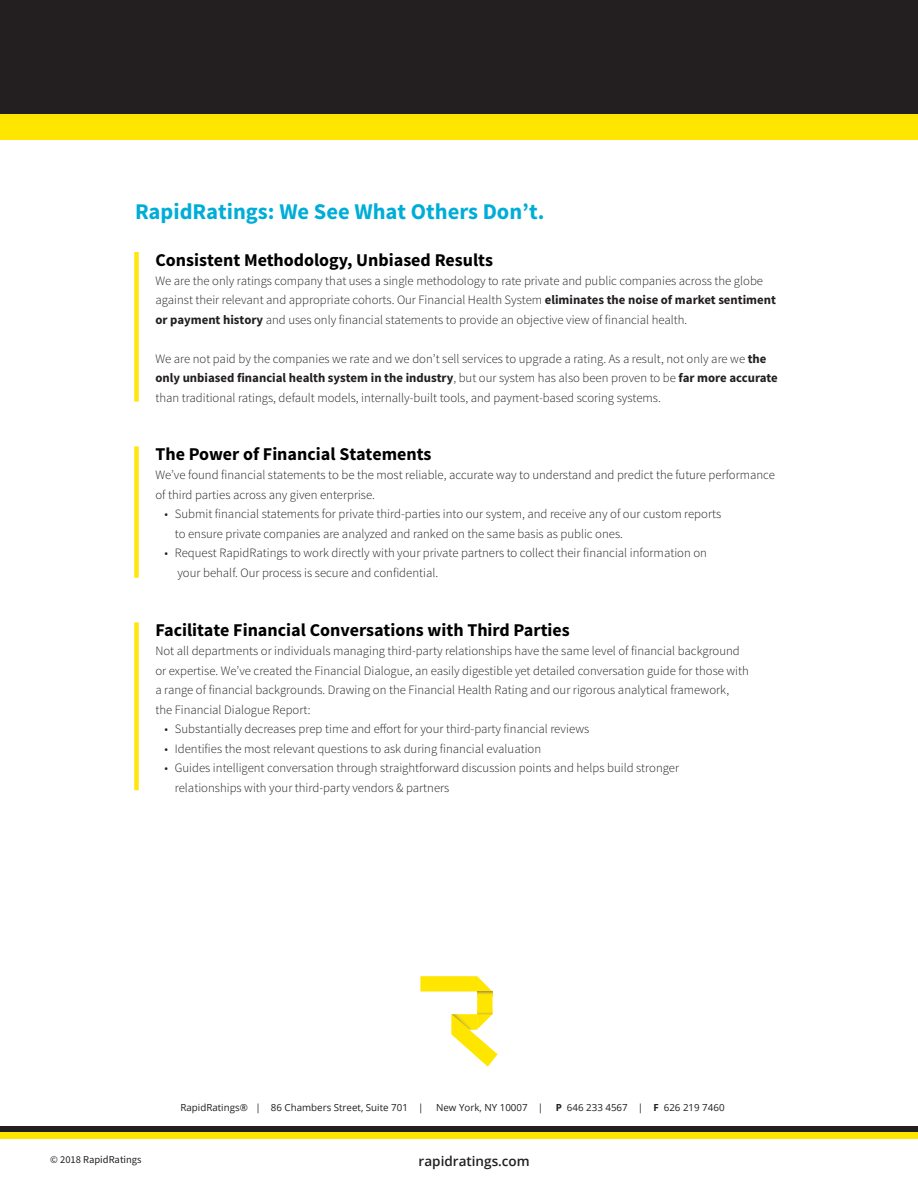
<style>
.page{position:relative;width:918px;height:1188px;background:#fff}
.page>*{position:absolute;margin:0;border:0;box-sizing:border-box;transform-origin:0 0}
.t1{font:700 22.5px "Source Sans Pro";color:#00add8}
.t2{font:700 18px "Source Sans Pro";color:#000}
.t3{font:600 13.5px "Open Sans";color:#231f20}
.t4{font:300 12.75px/19.5px "Source Sans Pro";color:#231f20}
.t5{font:10.5px "Source Sans Pro";color:#231f20}
.t6{font:9.75px "Open Sans";color:#231f20}
.s1{font-weight:700}
</style>
<div class="page">
<svg style="left:420px;top:976px;width:78px;height:91px"></svg>
<div style="left:0;top:1126px;width:918px;height:6px;background:#231f20"></div>
<div style="left:0;top:1132px;width:918px;height:7px;background:#ffe601"></div>
<div style="left:0;top:0;width:918px;height:139px;background:#231f20"></div>
<div style="left:0;top:114px;width:918px;height:25px;background:#ffe601"></div>
<div style="left:134px;top:252px;width:5px;height:150px;background:#ffe60e"></div>
<div style="left:134px;top:622px;width:5px;height:168px;background:#ffe60e"></div>
<div style="left:134px;top:446px;width:5px;height:132px;background:#ffe60e"></div>
<p class="t1" style="left:135px;top:197px;width:411px">RapidRatings: We See What Others Don’t.</p>
<p class="t2" style="left:155px;top:248px;width:339px">Consistent Methodology, Unbiased Results</p>
<p class="t4" style="left:155px;top:271px;width:622px">We are the only ratings company that uses a single methodology to rate private and public companies across the globe against their relevant and appropriate cohorts. Our Financial Health System <span class="s1">eliminates the noise of market sentiment or payment history</span> and uses only financial statements to provide an objective view of financial health.</p>
<p class="t4" style="left:155px;top:349px;width:624px">We are not paid by the companies we rate and we don’t sell services to upgrade a rating. As a result, not only are we <span class="s1">the only unbiased financial health system in the industry</span>, but our system has also been proven to be <span class="s1">far more accurate </span>than traditional ratings, default models, internally-built tools, and payment-based scoring systems.</p>
<p class="t2" style="left:155px;top:442px;width:278px">The Power of Financial Statements</p>
<p class="t4" style="left:155px;top:465px;width:621px">We’ve found financial statements to be the most reliable, accurate way to understand and predict the future performance of third parties across any given enterprise.</p>
<p class="t4" style="left:175px;top:504px;width:548px;text-indent:-10px">• Submit financial statements for private third-parties into our system, and receive any of our custom reports to ensure private companies are analyzed and ranked on the same basis as public ones.</p>
<p class="t4" style="left:177px;top:543px;width:531px;text-indent:-13px">• Request RapidRatings to work directly with your private partners to collect their financial information on your behalf. Our process is secure and confidential.</p>
<p class="t2" style="left:155px;top:618px;width:416px">Facilitate Financial Conversations with Third Parties</p>
<p class="t4" style="left:155px;top:641px;width:586px">Not all departments or individuals managing third-party relationships have the same level of financial background</p>
<p class="t4" style="left:155px;top:661px;width:595px">or expertise. We’ve created the Financial Dialogue, an easily digestible yet detailed conversation guide for those with</p>
<p class="t4" style="left:155px;top:680px;width:575px">a range of financial backgrounds. Drawing on the Financial Health Rating and our rigorous analytical framework,</p>
<p class="t4" style="left:155px;top:700px;width:157px">the Financial Dialogue Report:</p>
<p class="t4" style="left:164px;top:719px;width:426px">• Substantially decreases prep time and effort for your third-party financial reviews</p>
<p class="t4" style="left:164px;top:739px;width:378px">• Identifies the most relevant questions to ask during financial evaluation</p>
<p class="t4" style="left:175px;top:758px;width:506px;text-indent:-10px">• Guides intelligent conversation through straightforward discussion points and helps build stronger relationships with your third-party vendors &amp; partners</p>
<p class="t5" style="left:50px;top:1153px;width:93px">© 2018 RapidRatings</p>
<p class="t6" style="left:181px;top:1101px;width:244px">RapidRatings® | 86 Chambers Street, Suite 701 |</p>
<p class="t6" style="left:436px;top:1101px;width:109px">New York, NY 10007 |</p>
<p class="t6" style="left:556px;top:1101px;width:170px"><span class="s1">P</span> 646 233 4567 | <span class="s1">F</span> 626 219 7460</p>
<p class="t3" style="left:419px;top:1151px;width:113px">rapidratings.com</p>
</div>
